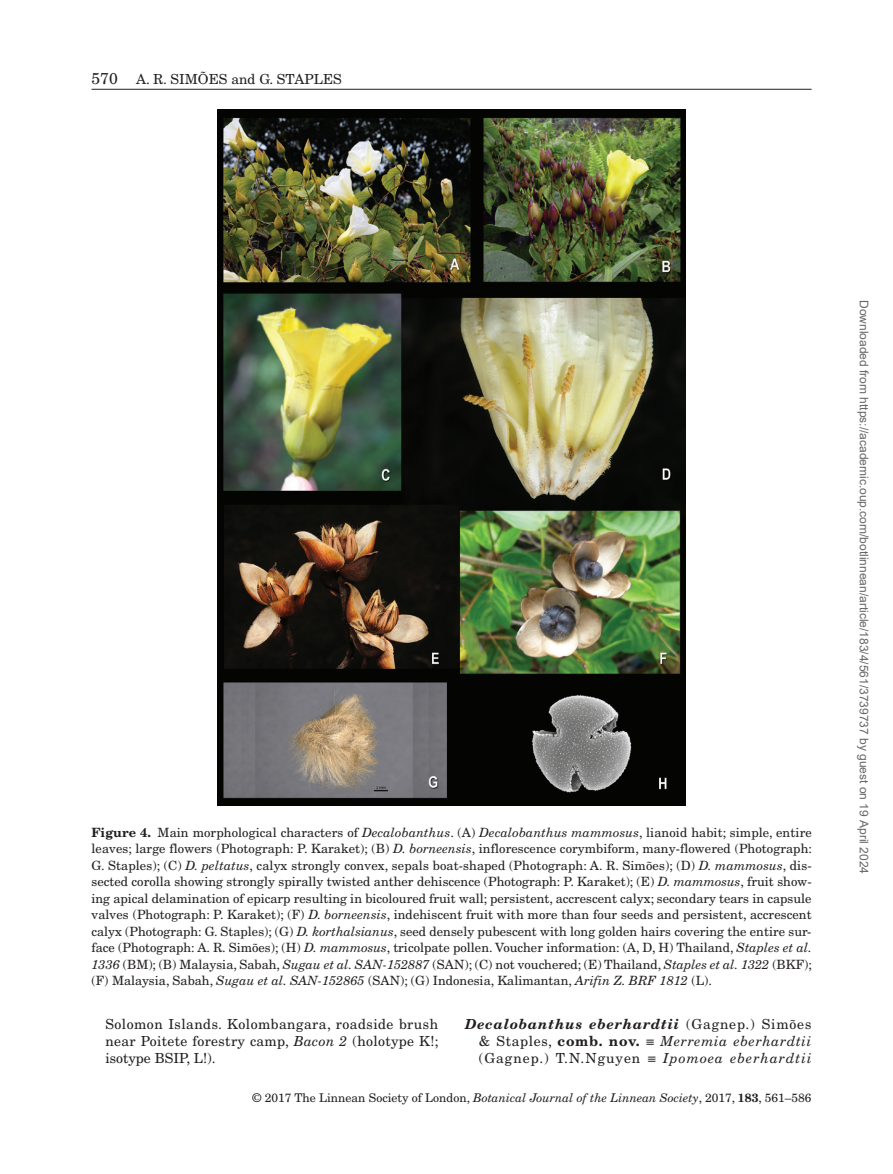
<style>
.page{position:relative;width:893px;height:1174px;background:#fff}
.page>*{position:absolute;margin:0;border:0;box-sizing:border-box;transform-origin:0 0}
.t1{font:13.8px/17.2px "New Century Schlbk";letter-spacing:.025em;color:#231f20;text-align:justify}
.t2{font:13.8px "New Century Schlbk";color:#231f20}
.t3{font:12.75px/16.5px "New Century Schlbk";color:#231f20;text-align:justify}
.t4{font:12px "Arial";color:#666}
.t5{font:12px "New Century Schlbk";color:#231f20}
.s1{font-size:15.75px}
.s2{font-weight:700}
.s3{font-style:italic}
.s4{font-weight:700;font-style:italic}
.s5{font-family:"Gandhari Unicode"}
</style>
<div class="page">
<hr style="left:92px;top:89px;width:720px;height:1px;background:#231f20">
<img style="left:218px;top:110px;width:467px;height:695px">
<p class="t2" style="left:92px;top:70px;width:252px"><span class="s1">570</span> A. R. SIMÕES and G. STAPLES</p>
<p class="t3" style="left:91px;top:824px;width:722px"><span class="s2">Figure 4.</span> Main morphological characters of <span class="s3">Decalobanthus</span>. (A) <span class="s3">Decalobanthus mammosus</span>, lianoid habit; simple, entire leaves; large flowers (Photograph: P. Karaket); (B) <span class="s3">D. borneensis</span>, inflorescence corymbiform, many-flowered (Photograph:<br>G. Staples); (C) <span class="s3">D. peltatus</span>, calyx strongly convex, sepals boat-shaped (Photograph: A. R. Simões); (D) <span class="s3">D. mammosus</span>, dis&shy;sected corolla showing strongly spirally twisted anther dehiscence (Photograph: P. Karaket); (E) <span class="s3">D. mammosus</span>, fruit show&shy;ing apical delamination of epicarp resulting in bicoloured fruit wall; persistent, accrescent calyx; secondary tears in capsule valves (Photograph: P. Karaket); (F) <span class="s3">D. borneensis</span>, indehiscent fruit with more than four seeds and persistent, accrescent calyx (Photograph: G. Staples); (G) <span class="s3">D. korthalsianus</span>, seed densely pubescent with long golden hairs covering the entire sur&shy;face (Photograph: A. R. Simões); (H) <span class="s3">D. mammosus</span>, tricolpate pollen. Voucher information: (A, D, H) Thailand, <span class="s3">Staples et al.<br>1336</span> (BM); (B) Malaysia, Sabah, <span class="s3">Sugau et al. SAN-152887</span> (SAN); (C) not vouchered; (E) Thailand, <span class="s3">Staples et al. 1322</span> (BKF); (F) Malaysia, Sabah, <span class="s3">Sugau et al. SAN-152865</span> (SAN); (G) Indonesia, Kalimantan, <span class="s3">Arifin Z. BRF 1812</span> (L).</p>
<p class="t1" style="left:105px;top:1015px;width:335px">Solomon Islands. Kolombangara, roadside brush near Poitete forestry camp, <span class="s3">Bacon 2</span> (holotype K!; isotype BSIP, L!).</p>
<p class="t1" style="left:479px;top:1015px;width:334px;text-indent:-14px"><span class="s4">Decalobanthus eberhardtii</span> (Gagnep.) Simões &amp; Staples, <span class="s2">comb. nov.</span> <span class="s5">≡</span> <span class="s3">Merremia eberhardtii </span>(Gagnep.) T.N.Nguyen <span class="s5">≡</span> <span class="s3">Ipomoea eberhardtii</span></p>
<p class="t5" style="left:253px;top:1090px;width:560px">© 2017 The Linnean Society of London, <span class="s3">Botanical Journal of the Linnean Society</span>, 2017, <span class="s2">183</span>, 561–586</p>
<p class="t4" style="left:868px;top:300px;width:575px;rotate:90deg">Downloaded from https://academic.oup.com/botlinnean/article/183/4/561/3739737 by guest on 19 April 2024</p>
</div>
